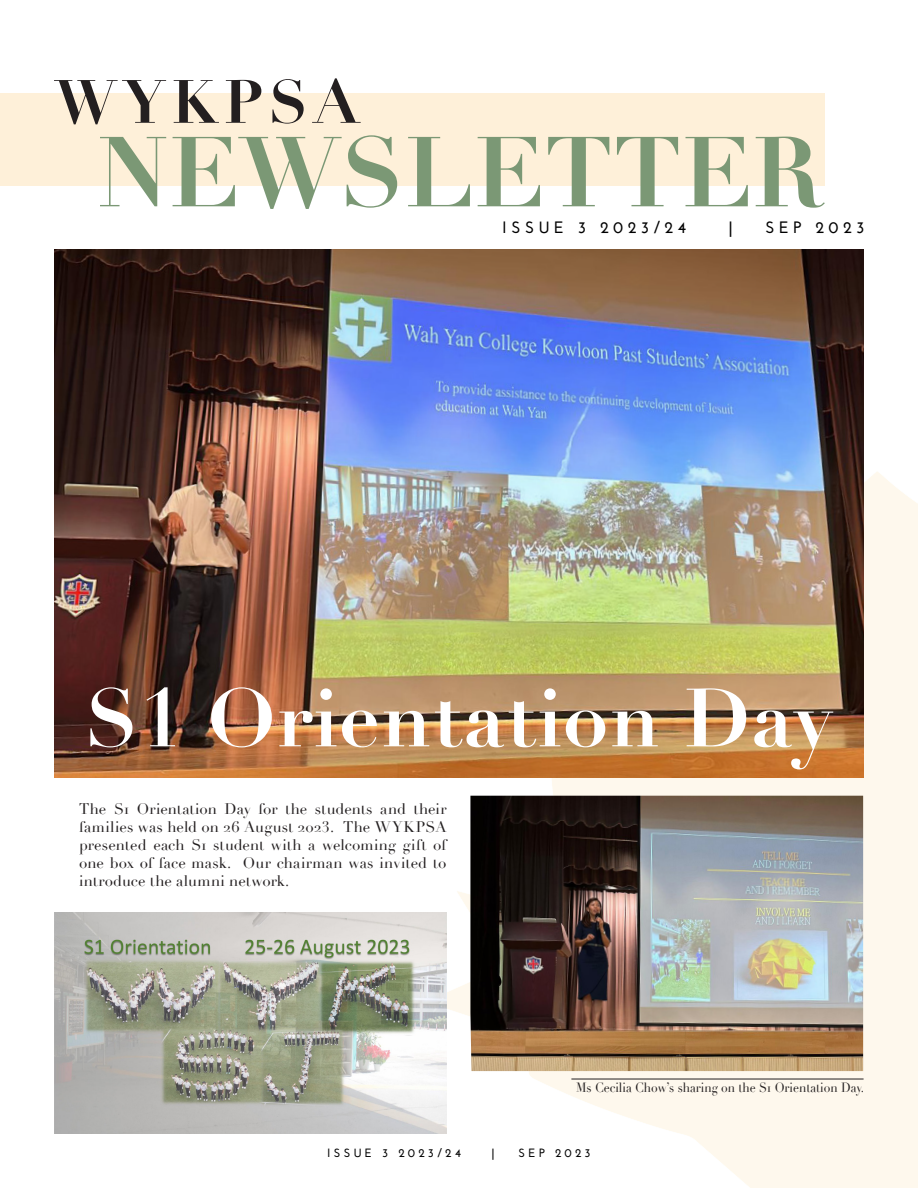
<style>
.page{position:relative;width:918px;height:1188px;background:#fff}
.page>*{position:absolute;margin:0;border:0;box-sizing:border-box;transform-origin:0 0}
.t1{font:700 97.5px "Didot";color:#7b9875}
.t2{font:700 81px "Didot";letter-spacing:.01em;color:#fff}
.t3{font:700 60px "Didot";letter-spacing:.1em;color:#231f20}
.t4{font:700 16.5px "Josefin Sans";letter-spacing:.27em;color:#000001}
.t5{font:15px/18px "Didot";letter-spacing:.015em;color:#231f20;text-align:justify}
.t6{font:13.2px "Didot";color:#231f20;scale:.91 1}
.t7{font:700 12px "Josefin Sans";letter-spacing:.27em;color:#000001}
</style>
<div class="page">
<div style="left:1px;top:93px;width:824px;height:93px;background:#fef0d9"></div>
<img style="left:54px;top:250px;width:810px;height:528px">
<img style="left:470px;top:796px;width:393px;height:275px">
<hr style="left:571px;top:1079px;width:293px;height:1px;background:#231f20">
<img style="left:55px;top:912px;width:391px;height:222px">
<p class="t3" style="left:55px;top:64px;width:306px">WYKPSA</p>
<p class="t1" style="left:97px;top:111px;width:727px">NEWSLETTER</p>
<p class="t4" style="left:502px;top:218px;width:185px">ISSUE 3 2023/24</p>
<p class="t4" style="left:728px;top:218px;width:6px">|</p>
<p class="t4" style="left:765px;top:218px;width:101px">SEP 2023</p>
<p class="t2" style="left:85px;top:667px;width:749px">S1 Orientation Day</p>
<p class="t5" style="left:79px;top:800px;width:369px">The S1 Orientation Day for the students and their families was held on 26 August 2023. The WYKPSA presented each S1 student with a welcoming gift of one box of face mask. Our chairman was invited to introduce the alumni network.</p>
<p class="t6" style="left:576px;top:1080px;width:318px">Ms Cecilia Chow’s sharing on the S1 Orientation Day.</p>
<p class="t7" style="left:327px;top:1146px;width:135px">ISSUE 3 2023/24</p>
<p class="t7" style="left:492px;top:1146px;width:5px">|</p>
<p class="t7" style="left:519px;top:1146px;width:74px">SEP 2023</p>
</div>
